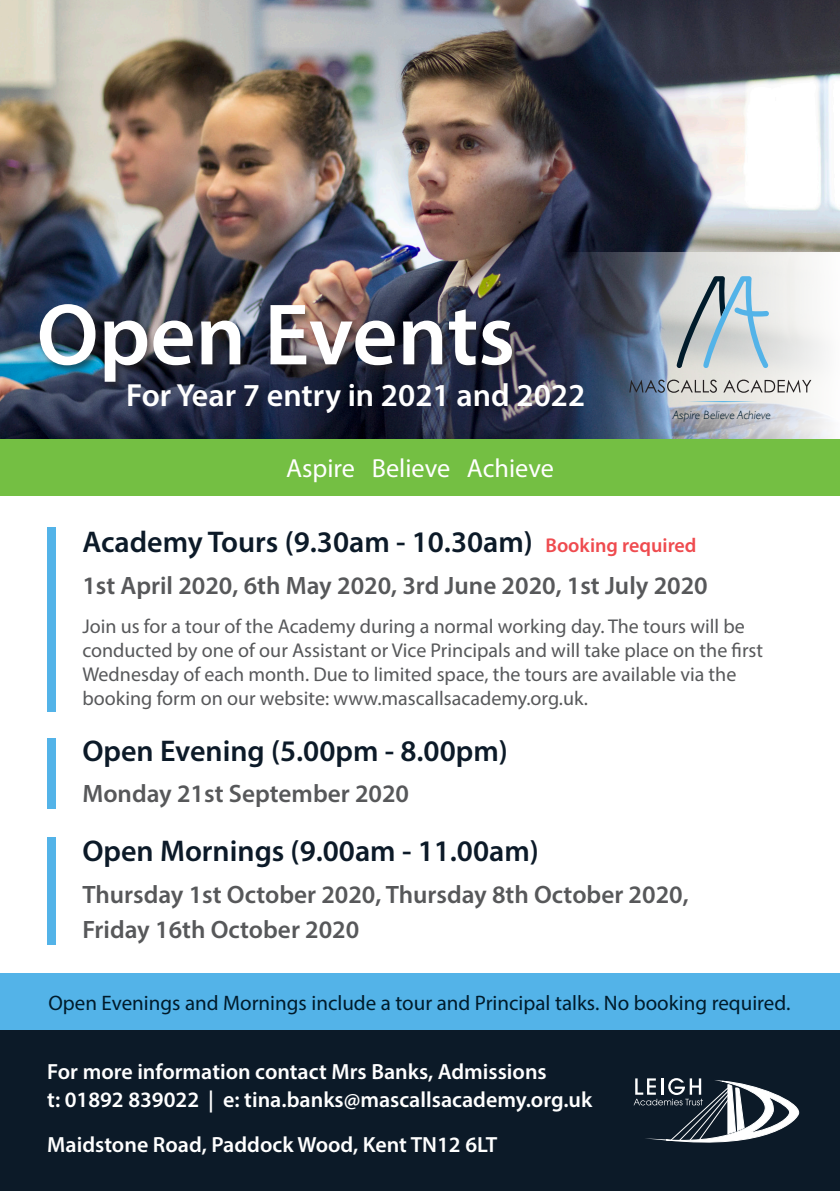
<style>
.page{position:relative;width:840px;height:1191px;background:#fff}
.page>*{position:absolute;margin:0;border:0;box-sizing:border-box;transform-origin:0 0}
.t1{font:600 87.8px "Myriad Pro";color:#fff}
.t2{font:600 32px "Myriad Pro";color:#fff}
.t3{font:600 30px "Myriad Pro";color:#0c1a28}
.t4{font:26.2px "Myriad Pro";color:#fff}
.t5{font:600 25.2px "Myriad Pro";color:#57585a}
.t6{font:600 22px "Myriad Pro";color:#fff}
.t7{font:21px "Myriad Pro";color:#001b2b}
.t8{font:20px/24px "Myriad Pro";color:#57585a}
.t9{font:italic 300 12px "Gill Sans";color:#001b2b}
.s1{font-size:20px;color:#ef4b4f}
</style>
<div class="page">
<img style="left:0;top:0;width:839px;height:439px">
<div style="left:0;top:973px;width:839px;height:57px;background:#53b3e8"></div>
<div style="left:0;top:1030px;width:839px;height:161px;background:#0c1a28"></div>
<svg style="left:633px;top:1078px;width:166px;height:65px"></svg>
<div style="left:37px;top:302px;width:485px;height:90px;background:#231f20;opacity:.59"></div>
<div style="left:47px;top:527px;width:8px;height:184px;background:#53b3e8"></div>
<div style="left:47px;top:738px;width:8px;height:70px;background:#53b3e8"></div>
<div style="left:47px;top:837px;width:8px;height:108px;background:#53b3e8"></div>
<svg style="left:562px;top:252px;width:277px;height:187px"></svg>
<svg style="left:676px;top:276px;width:92px;height:92px;background:#b3c4ca"></svg>
<svg style="left:688px;top:401px;width:68px;height:1px"></svg>
<svg style="left:629px;top:379px;width:87px;height:14px"></svg>
<svg style="left:723px;top:379px;width:87px;height:14px"></svg>
<div style="left:0;top:439px;width:839px;height:57px;background:#74bf43"></div>
<p class="t1" style="left:37px;top:279px;width:479px">Open Events</p>
<p class="t2" style="left:126px;top:374px;width:460px">For Year 7 entry in 2021 and 2022</p>
<p class="t4" style="left:286px;top:452px;width:269px">Aspire Believe Achieve</p>
<p class="t9" style="left:672px;top:408px;width:100px">Aspire Believe Achieve</p>
<p class="t3" style="left:82px;top:522px;width:615px">Academy Tours (9.30am - 10.30am) <span class="s1">Booking required</span></p>
<p class="t5" style="left:82px;top:569px;width:626px">1st April 2020, 6th May 2020, 3rd June 2020, 1st July 2020</p>
<p class="t8" style="left:82px;top:614px;width:682px">Join us for a tour of the Academy during a normal working day. The tours will be conducted by one of our Assistant or Vice Principals and will take place on the first Wednesday of each month. Due to limited space, the tours are available via the booking form on our website: www.mascallsacademy.org.uk.</p>
<p class="t3" style="left:82px;top:731px;width:427px">Open Evening (5.00pm - 8.00pm)</p>
<p class="t5" style="left:82px;top:777px;width:328px">Monday 21st September 2020</p>
<p class="t3" style="left:82px;top:832px;width:458px">Open Mornings (9.00am - 11.00am)</p>
<p class="t5" style="left:82px;top:879px;width:607px">Thursday 1st October 2020, Thursday 8th October 2020,</p>
<p class="t5" style="left:82px;top:914px;width:278px">Friday 16th October 2020</p>
<p class="t7" style="left:48px;top:989px;width:743px">Open Evenings and Mornings include a tour and Principal talks. No booking required.</p>
<p class="t6" style="left:47px;top:1057px;width:500px">For more information contact Mrs Banks, Admissions</p>
<p class="t6" style="left:47px;top:1085px;width:546px">t: 01892 839022 | e: tina.banks@mascallsacademy.org.uk</p>
<p class="t6" style="left:47px;top:1130px;width:451px">Maidstone Road, Paddock Wood, Kent TN12 6LT</p>
</div>
